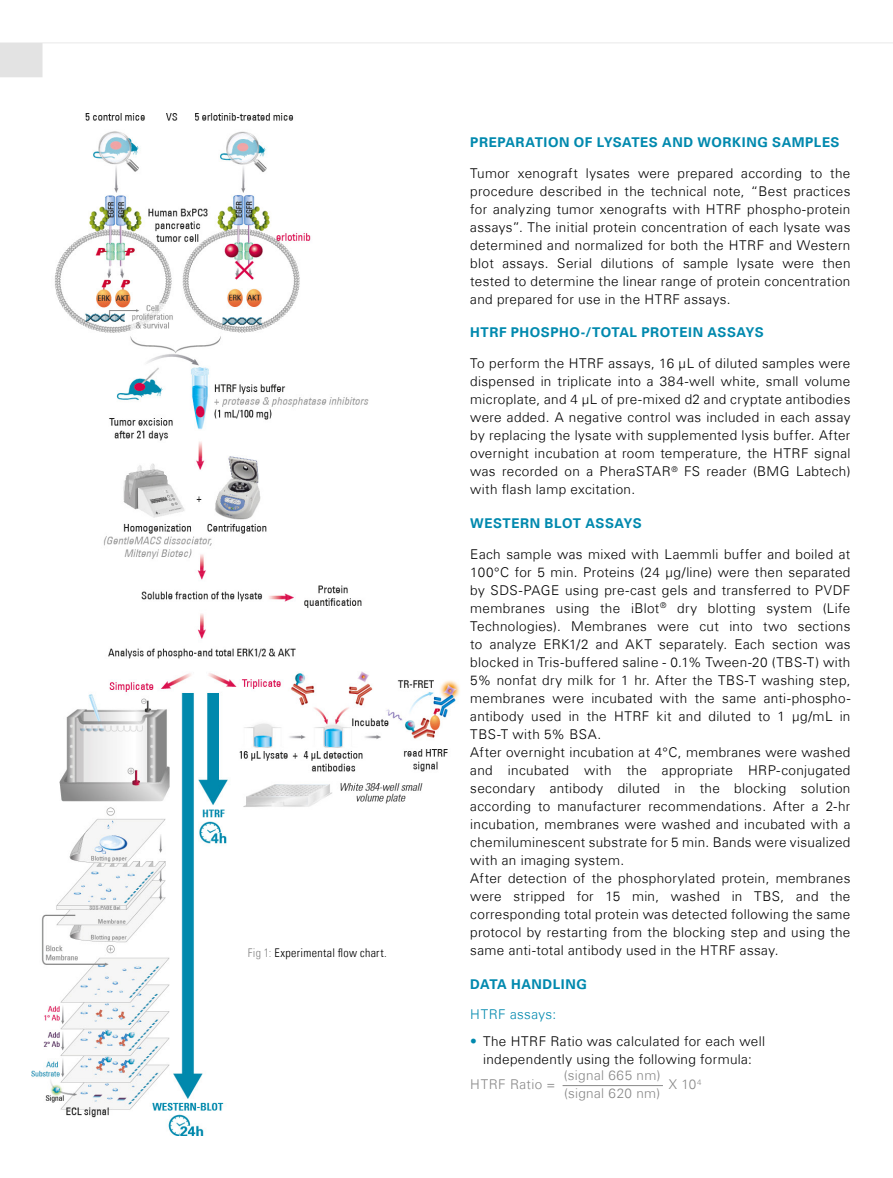
<style>
.page{position:relative;width:893px;height:1178px;background:#fff}
.page>*{position:absolute;margin:0;border:0;box-sizing:border-box;transform-origin:0 0}
.t1{font:300 13.5px/18px "Univers Com 45";letter-spacing:.025em;color:#000;text-align:justify}
.t2{font:700 13.5px "Univers Com 65";letter-spacing:.04em;color:#0089ae}
.t3{font:300 13.5px/18px "Univers Com 45";letter-spacing:.03em;color:#878787}
.t4{font:300 13.5px "Univers Com 45";letter-spacing:.03em;color:#0089ae}
.t5{font:12px "Univers Com 47 Light Cond";letter-spacing:.03em;color:#000}
.s1{color:#878787}
.s2{color:#0089ae}
</style>
<div class="page">
<svg style="left:0;top:43px;width:43px;height:34px"></svg>
<hr style="left:563px;top:1085px;width:100px;height:1px;background:#878787">
<img style="left:31px;top:114px;width:429px;height:1022px">
<p class="t5" style="left:248px;top:945px;width:141px"><span class="s1">Fig 1:</span> Experimental flow chart.</p>
<p class="t2" style="left:470px;top:134px;width:371px">PREPARATION OF LYSATES AND WORKING SAMPLES</p>
<p class="t1" style="left:470px;top:164px;width:382px">Tumor xenograft lysates were prepared according to the procedure described in the technical note, “Best practices for analyzing tumor xenografts with HTRF phospho-protein assays”. The initial protein concentration of each lysate was determined and normalized for both the HTRF and Western blot assays. Serial dilutions of sample lysate were then tested to determine the linear range of protein concentration and prepared for use in the HTRF assays.</p>
<p class="t2" style="left:470px;top:325px;width:295px">HTRF PHOSPHO-/TOTAL PROTEIN ASSAYS</p>
<p class="t1" style="left:470px;top:354px;width:382px">To perform the HTRF assays, 16 µL of diluted samples were dispensed in triplicate into a 384-well white, small volume microplate, and 4 µL of pre-mixed d2 and cryptate antibodies were added. A negative control was included in each assay by replacing the lysate with supplemented lysis buffer. After overnight incubation at room temperature, the HTRF signal was recorded on a PheraSTAR<sup>®</sup> FS reader (BMG Labtech) with flash lamp excitation.</p>
<p class="t2" style="left:470px;top:515px;width:173px">WESTERN BLOT ASSAYS</p>
<p class="t1" style="left:470px;top:545px;width:382px;text-align:left">Each sample was mixed with Laemmli buffer and boiled at 100°C for 5 min. Proteins (24 µg/line) were then separated by SDS-PAGE using pre-cast gels and transferred to PVDF membranes using the iBlot<sup>®</sup> dry blotting system (Life Technologies). Membranes were cut into two sections to analyze ERK1/2 and AKT separately. Each section was blocked in Tris-buffered saline - 0.1% Tween-20 (TBS-T) with 5% nonfat dry milk for 1 hr. After the TBS-T washing step, membranes were incubated with the same anti-phospho&shy;antibody used in the HTRF kit and diluted to 1 µg/mL in TBS-T with 5% BSA.<br>After overnight incubation at 4°C, membranes were washed and incubated with the appropriate HRP-conjugated secondary antibody diluted in the blocking solution according to manufacturer recommendations. After a 2-hr incubation, membranes were washed and incubated with a chemiluminescent substrate for 5 min. Bands were visualized with an imaging system.<br>After detection of the phosphorylated protein, membranes were stripped for 15 min, washed in TBS, and the corresponding total protein was detected following the same protocol by restarting from the blocking step and using the same anti-total antibody used in the HTRF assay.</p>
<p class="t2" style="left:470px;top:976px;width:118px">DATA HANDLING</p>
<p class="t4" style="left:470px;top:1006px;width:87px">HTRF assays:</p>
<p class="t1" style="left:470px;top:1032px;width:296px;text-align:center"><span class="s2">•</span> The HTRF Ratio was calculated for each well independently using the following formula:</p>
<p class="t3" style="left:470px;top:1075px;width:87px">HTRF Ratio =</p>
<p class="t3" style="left:669px;top:1075px;width:34px">X 10<sup>4</sup></p>
<p class="t3" style="left:564px;top:1066px;width:98px">(signal 665 nm) (signal 620 nm)</p>
</div>
